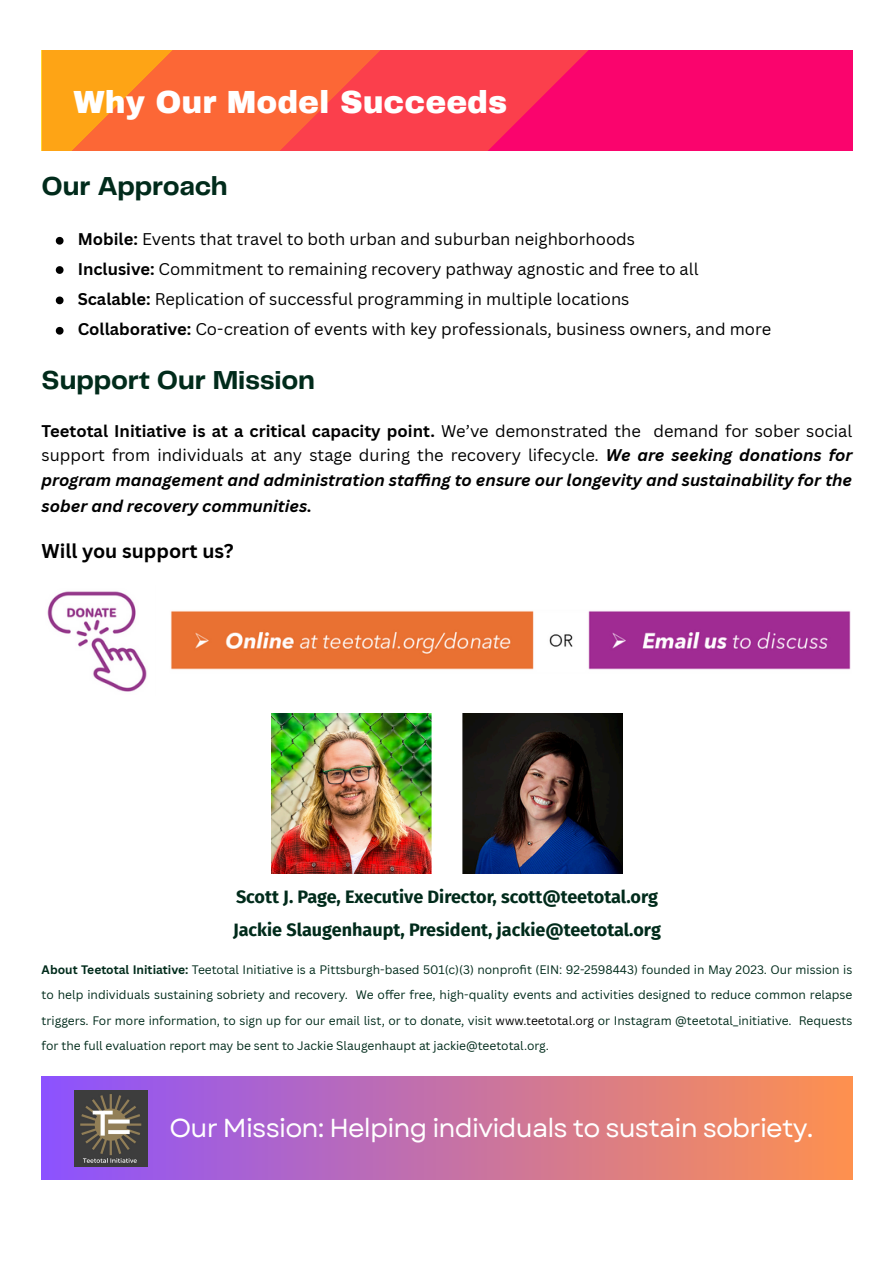
<style>
.page{position:relative;width:894px;height:1263px;background:#fff}
.page>*{position:absolute;margin:0;border:0;box-sizing:border-box;transform-origin:0 0}
.t1{font:900 31.35px "Archivo";color:#fff}
.t2{font:700 27px "Telegraf";letter-spacing:-.01em;color:#012b1b}
.t3{font:25.95px "Garet";letter-spacing:-.03em;color:#fff}
.t4{font:700 19.5px "Canva Sans";color:#000}
.t5{font:700 18px "Fira Sans";color:#012b1b}
.t6{font:italic 700 16.5px/25.2px "Canva Sans";color:#000;text-align:justify}
.t7{font:16.5px "Canva Sans";color:#000}
.t8{font:12px/24.8px "Canva Sans";color:#012b1b}
.s1{font-weight:700}
.s2{font-style:normal}
.s3{font-weight:400;font-style:normal}
.s4{color:#000}
</style>
<div class="page">
<div style="left:42px;top:51px;width:810px;height:100px;background:#fa046d"></div>
<svg style="left:411px;top:51px;width:177px;height:100px;fill:#fb3f4c"></svg>
<svg style="left:42px;top:51px;width:369px;height:100px;background:#fc6c33"></svg>
<svg style="left:56px;top:237px;width:7px;height:8px"></svg>
<svg style="left:56px;top:266px;width:7px;height:8px"></svg>
<svg style="left:56px;top:297px;width:7px;height:7px"></svg>
<svg style="left:56px;top:327px;width:7px;height:8px"></svg>
<img style="left:47px;top:591px;width:804px;height:101px">
<img style="left:271px;top:713px;width:351px;height:160px">
<div style="left:42px;top:1077px;width:810px;height:102px;background:linear-gradient(to right,#8b52fe,#fe914f)"></div>
<img style="left:75px;top:1091px;width:73px;height:75px">
<p class="t1" style="left:74px;top:85px;width:435px">Why Our Model Succeeds</p>
<h1 class="t2" style="left:42px;top:174px;width:188px">Our Approach</h1>
<p class="t7" style="left:78px;top:228px;width:558px"><span class="s1">Mobile:</span> Events that travel to both urban and suburban neighborhoods</p>
<p class="t7" style="left:78px;top:257px;width:622px"><span class="s1">Inclusive:</span> Commitment to remaining recovery pathway agnostic and free to all</p>
<p class="t7" style="left:78px;top:287px;width:553px"><span class="s1">Scalable:</span> Replication of successful programming in multiple locations</p>
<p class="t7" style="left:78px;top:318px;width:694px"><span class="s1">Collaborative:</span> Co-creation of events with key professionals, business owners, and more</p>
<h1 class="t2" style="left:42px;top:369px;width:275px">Support Our Mission</h1>
<p class="t6" style="left:42px;top:417px;width:811px"><span class="s2">Teetotal Initiative is at a critical capacity point.</span> <span class="s3">We’ve demonstrated the demand for sober social support from individuals at any stage during the recovery lifecycle.</span> We are seeking donations for program management and administration staffing to ensure our longevity and sustainability for the sober and recovery communities.</p>
<h2 class="t4" style="left:42px;top:537px;width:193px">Will you support us?</h2>
<p class="t5" style="left:236px;top:887px;width:423px">Scott J. Page, Executive Director, scott@teetotal.org</p>
<p class="t5" style="left:233px;top:919px;width:429px">Jackie Slaugenhaupt, President, jackie@teetotal.org</p>
<p class="t8" style="left:42px;top:957px;width:811px"><span class="s1">About Teetotal Initiative:</span> Teetotal Initiative is a Pittsburgh-based 501(c)(3) nonprofit (EIN: 92-2598443) founded in May 2023. Our mission is to help individuals sustaining sobriety and recovery. We offer free, high-quality events and activities designed to reduce common relapse</p>
<p class="t8" style="left:42px;top:1008px;width:811px">triggers. For more information, to sign up for our email list, or to donate, visit <span class="s4">www.teetotal.org</span> or Instagram @teetotal_initiative. Requests for the full evaluation report may be sent to Jackie Slaugenhaupt at jackie@teetotal.org.</p>
<p class="t3" style="left:169px;top:1109px;width:645px">Our Mission: Helping individuals to sustain sobriety.</p>
</div>
